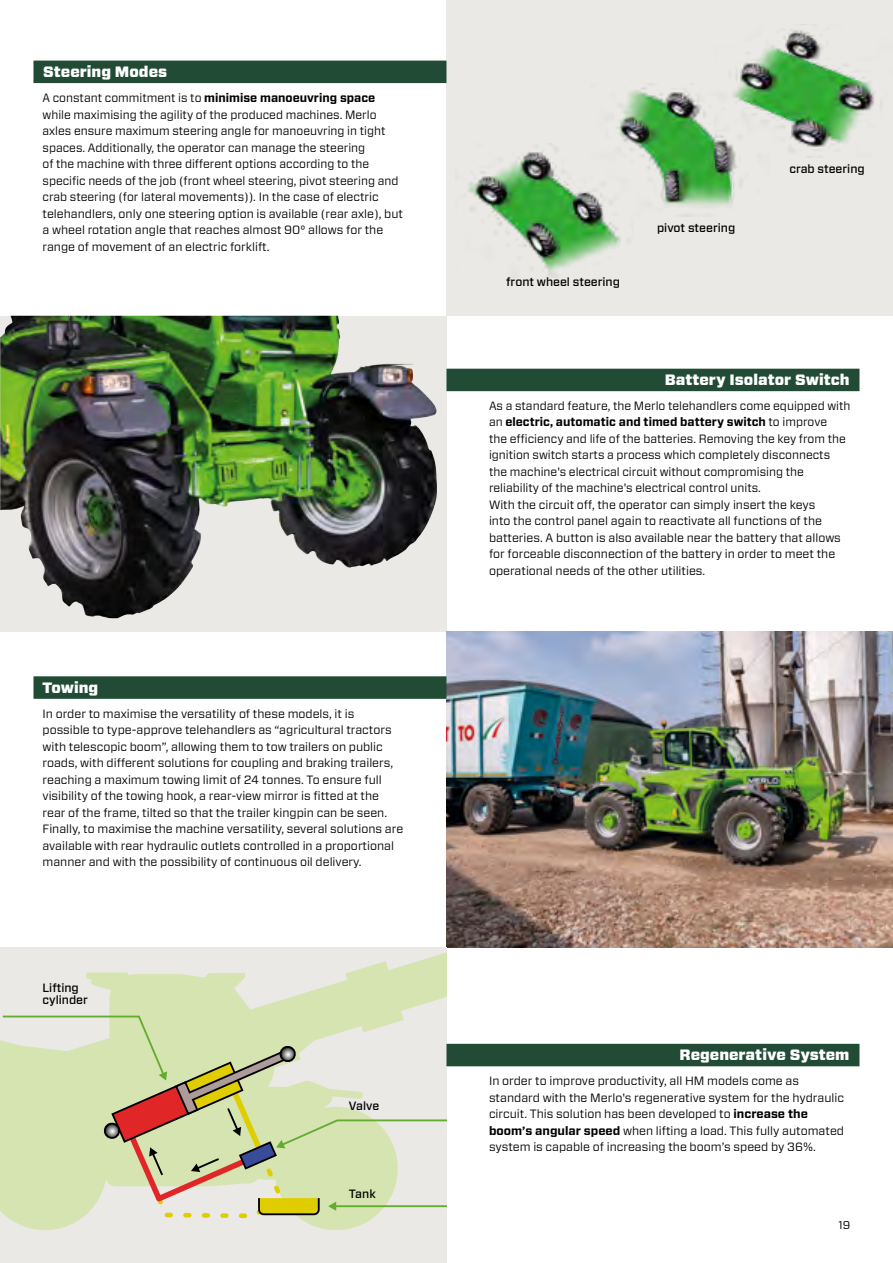
<style>
.page{position:relative;width:893px;height:1263px;background:#fff}
.page>*{position:absolute;margin:0;border:0;box-sizing:border-box;transform-origin:0 0}
.t1{font:900 15px "Forza";color:#fff}
.t2{font:12px/16.5px "Forza";color:#000}
.t3{font:500 12px/12px "Forza";color:#000}
.t4{font:11.25px "Forza";color:#000}
.s1{font-weight:700}
</style>
<div class="page">
<div style="left:0;top:316px;width:446px;height:315px;background:#eae9e6"></div>
<img style="left:1px;top:316px;width:436px;height:302px">
<div style="left:446px;top:0;width:447px;height:316px;background:#eae9e6"></div>
<img style="left:0;top:316px;width:1px;height:315px">
<img style="left:446px;top:631px;width:447px;height:316px">
<div style="left:0;top:947px;width:446px;height:316px;background:#eae9e6"></div>
<svg style="left:0;top:953px;width:446px;height:277px"></svg>
<svg style="left:1px;top:1015px;width:445px;height:205px"></svg>
<img style="left:468px;top:148px;width:153px;height:129px">
<img style="left:591px;top:87px;width:150px;height:130px">
<img style="left:714px;top:29px;width:161px;height:129px">
<div style="left:446px;top:1044px;width:413px;height:22px;background:#214b35"></div>
<div style="left:33px;top:676px;width:413px;height:23px;background:#214b35"></div>
<div style="left:33px;top:61px;width:413px;height:22px;background:#214b35"></div>
<div style="left:446px;top:369px;width:413px;height:22px;background:#214b35"></div>
<p class="t1" style="left:43px;top:62px;width:125px">Steering Modes</p>
<p class="t2" style="left:43px;top:90px;width:362px">A constant commitment is to <span class="s1">minimise manoeuvring space </span>while maximising the agility of the produced machines. Merlo axles ensure maximum steering angle for manoeuvring in tight spaces. Additionally, the operator can manage the steering<br>of the machine with three different options according to the specific needs of the job (front wheel steering, pivot steering and crab steering (for lateral movements)). In the case of electric telehandlers, only one steering option is available (rear axle), but a wheel rotation angle that reaches almost 90° allows for the range of movement of an electric forklift.</p>
<p class="t1" style="left:43px;top:677px;width:57px">Towing</p>
<p class="t2" style="left:43px;top:705px;width:362px">In order to maximise the versatility of these models, it is possible to type-approve telehandlers as “agricultural tractors with telescopic boom”, allowing them to tow trailers on public roads, with different solutions for coupling and braking trailers, reaching a maximum towing limit of 24 tonnes. To ensure full visibility of the towing hook, a rear-view mirror is fitted at the rear of the frame, tilted so that the trailer kingpin can be seen.<br>Finally, to maximise the machine versatility, several solutions are available with rear hydraulic outlets controlled in a proportional manner and with the possibility of continuous oil delivery.</p>
<p class="t3" style="left:43px;top:982px;width:47px">Lifting cylinder</p>
<p class="t3" style="left:349px;top:1099px;width:32px">Valve</p>
<p class="t3" style="left:349px;top:1188px;width:29px">Tank</p>
<p class="t3" style="left:506px;top:276px;width:115px">front wheel steering</p>
<p class="t3" style="left:657px;top:222px;width:80px">pivot steering</p>
<p class="t3" style="left:789px;top:163px;width:77px">crab steering</p>
<p class="t1" style="left:665px;top:369px;width:186px">Battery Isolator Switch</p>
<p class="t2" style="left:489px;top:397px;width:363px">As a standard feature, the Merlo telehandlers come equipped with an <span class="s1">electric, automatic and timed battery switch</span> to improve<br>the efficiency and life of the batteries. Removing the key from the ignition switch starts a process which completely disconnects the machine's electrical circuit without compromising the reliability of the machine's electrical control units.<br>With the circuit off, the operator can simply insert the keys<br>into the control panel again to reactivate all functions of the batteries. A button is also available near the battery that allows for forceable disconnection of the battery in order to meet the operational needs of the other utilities.</p>
<p class="t1" style="left:679px;top:1045px;width:172px">Regenerative System</p>
<p class="t2" style="left:489px;top:1073px;width:357px">In order to improve productivity, all HM models come as standard with the Merlo's regenerative system for the hydraulic circuit. This solution has been developed to <span class="s1">increase the boom’s angular speed</span> when lifting a load. This fully automated system is capable of increasing the boom’s speed by 36%.</p>
<p class="t4" style="left:839px;top:1217px;width:13px">19</p>
</div>
